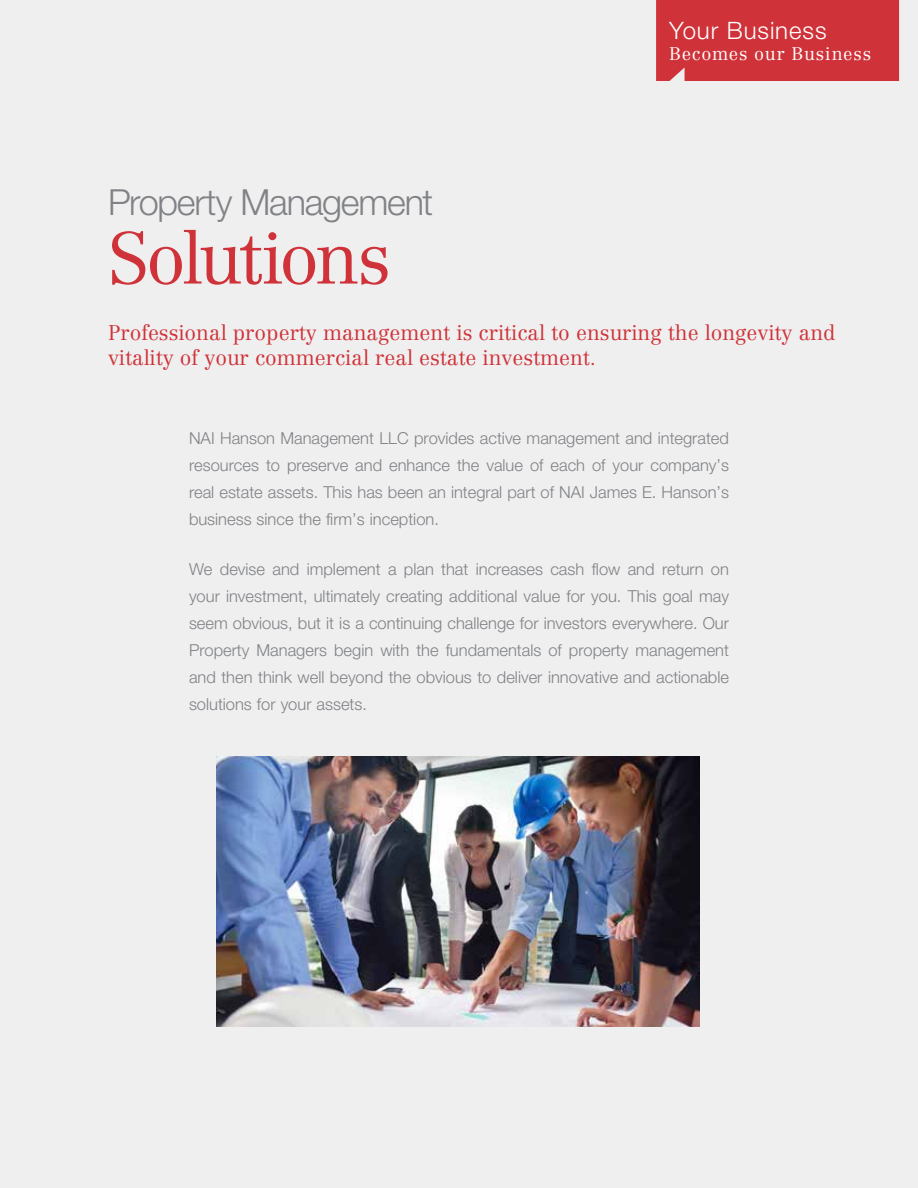
<style>
.page{position:relative;width:918px;height:1188px;background:#efeff0}
.page>*{position:absolute;margin:0;border:0;box-sizing:border-box;transform-origin:0 0}
.t1{font:300 72px "Centennial LT Std";letter-spacing:-.045em;color:#cf3339}
.t2{font:300 36px "Helvetica Neue LT Std";letter-spacing:-.035em;color:#808285}
.t3{font:300 24px "Helvetica Neue LT Std";letter-spacing:.04em;color:#fff}
.t4{font:300 21px/25.2px "Centennial LT Std";color:#cf3339}
.t5{font:300 18px "Centennial LT Std";letter-spacing:.045em;color:#fff}
.t6{font:300 16.5px/27px "Helvetica Neue LT Std";color:#808285;text-align:justify}
</style>
<div class="page">
<img style="left:216px;top:756px;width:484px;height:270px">
<div style="left:656px;top:0;width:243px;height:81px;background:#cf3339"></div>
<h2 class="t2" style="left:108px;top:180px;width:327px">Property Management</h2>
<h1 class="t1" style="left:108px;top:215px;width:284px">Solutions</h1>
<h3 class="t3" style="left:669px;top:16px;width:159px">Your Business</h3>
<p class="t5" style="left:669px;top:43px;width:203px">Becomes our Business</p>
<p class="t4" style="left:108px;top:320px;width:729px">Professional property management is critical to ensuring the longevity and vitality of your commercial real estate investment.</p>
<p class="t6" style="left:189px;top:424px;width:542px">NAI Hanson Management LLC provides active management and integrated resources to preserve and enhance the value of each of your company’s real estate assets. This has been an integral part of NAI James E. Hanson’s business since the firm’s inception.</p>
<p class="t6" style="left:189px;top:555px;width:542px">We devise and implement a plan that increases cash flow and return on your investment, ultimately creating additional value for you. This goal may seem obvious, but it is a continuing challenge for investors everywhere. Our Property Managers begin with the fundamentals of property management and then think well beyond the obvious to deliver innovative and actionable solutions for your assets.</p>
</div>
